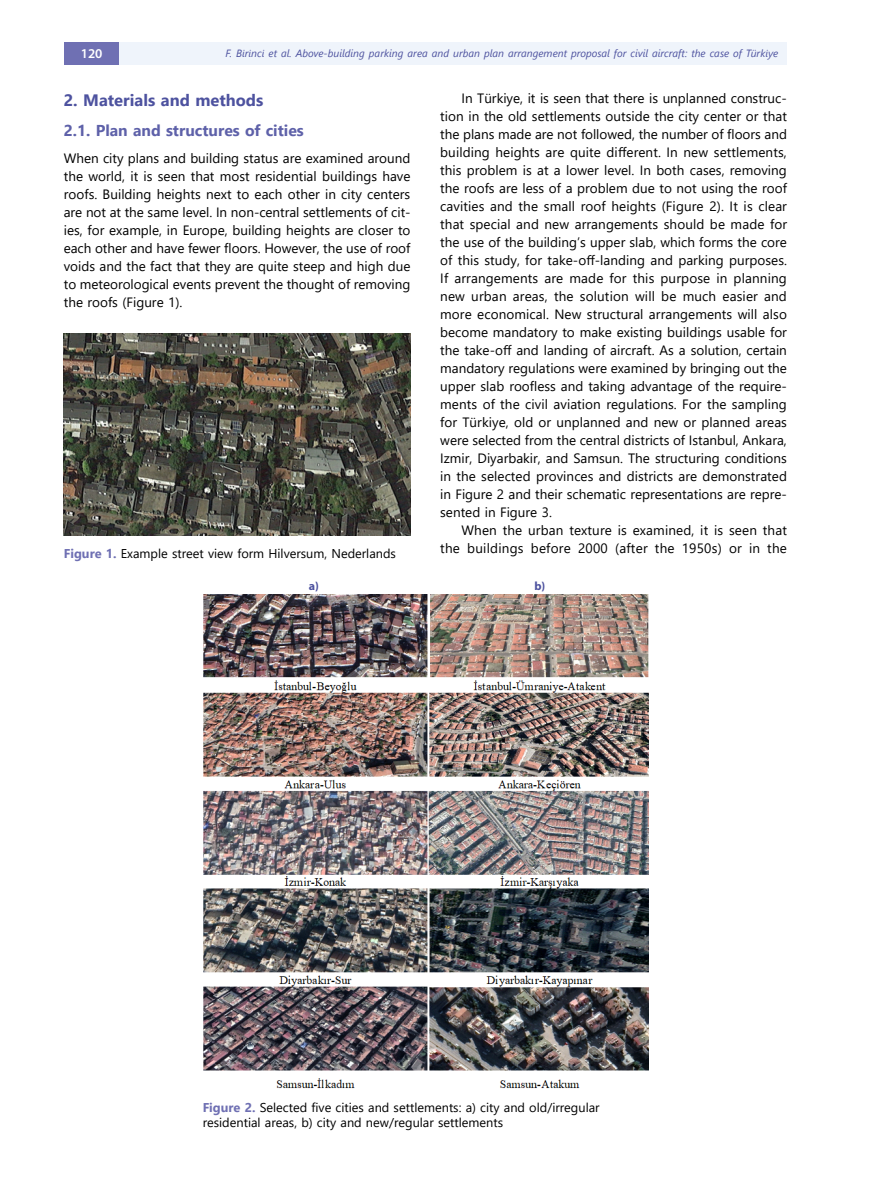
<style>
.page{position:relative;width:872px;height:1191px;background:#fff}
.page>*{position:absolute;margin:0;border:0;box-sizing:border-box;transform-origin:0 0}
.t1{font:700 16.5px "Segoe UI";color:#4d529f}
.t2{font:700 15.75px "Segoe UI";color:#5e61a9}
.t3{font:13.5px/18px "Segoe UI";color:#000;text-align:justify}
.t4{font:600 13.5px "Myriad Pro";color:#fff}
.t5{font:12.75px/15.3px "Segoe UI";color:#000}
.t6{font:700 12px "Myriad Pro";color:#4d529f}
.t7{font:italic 10.5px "Segoe UI";color:#4d529f}
.s1{font-weight:700;color:#6f70b3}
</style>
<div class="page">
<div style="left:64px;top:43px;width:55px;height:22px;background:#6f70b3"></div>
<div style="left:119px;top:43px;width:668px;height:22px;background:#eff4fb"></div>
<img style="left:64px;top:333px;width:346px;height:203px">
<img style="left:203px;top:594px;width:445px;height:495px">
<p class="t4" style="left:81px;top:45px;width:23px">120</p>
<p class="t7" style="left:225px;top:43px;width:554px">F. Bi̇ri̇nci̇ et al. Above-building parking area and urban plan arrangement proposal for civil aircraft: the case of Türki̇ye</p>
<p class="t1" style="left:64px;top:84px;width:201px">2. Materials and methods</p>
<p class="t2" style="left:64px;top:116px;width:241px">2.1. Plan and structures of cities</p>
<p class="t3" style="left:64px;top:148px;width:348px">When city plans and building status are examined around the world, it is seen that most residential buildings have roofs. Building heights next to each other in city centers are not at the same level. In non-central settlements of cit&shy;ies, for example, in Europe, building heights are closer to each other and have fewer floors. However, the use of roof voids and the fact that they are quite steep and high due to meteorological events prevent the thought of removing the roofs (Figure 1).</p>
<p class="t3" style="left:440px;top:88px;width:348px;text-indent:21px">In Türkiye, it is seen that there is unplanned construc&shy;tion in the old settlements outside the city center or that the plans made are not followed, the number of floors and building heights are quite different. In new settlements, this problem is at a lower level. In both cases, removing the roofs are less of a problem due to not using the roof cavities and the small roof heights (Figure 2). It is clear that special and new arrangements should be made for the use of the building’s upper slab, which forms the core of this study, for take-off-landing and parking purposes.<br>If arrangements are made for this purpose in planning new urban areas, the solution will be much easier and more economical. New structural arrangements will also become mandatory to make existing buildings usable for the take-off and landing of aircraft. As a solution, certain mandatory regulations were examined by bringing out the upper slab roofless and taking advantage of the require&shy;ments of the civil aviation regulations. For the sampling for Türkiye, old or unplanned and new or planned areas were selected from the central districts of Istanbul, Ankara, Izmir, Diyarbakir, and Samsun. The structuring conditions in the selected provinces and districts are demonstrated in Figure 2 and their schematic representations are repre&shy;sented in Figure 3.</p>
<p class="t3" style="left:440px;top:520px;width:348px;text-align:right">When the urban texture is examined, it is seen that the buildings before 2000 (after the 1950s) or in the</p>
<p class="t5" style="left:64px;top:544px;width:334px"><span class="s1">Figure 1.</span> Example street view form Hilversum, Nederlands</p>
<p class="t6" style="left:309px;top:578px;width:12px">a)</p>
<p class="t6" style="left:534px;top:578px;width:12px">b)</p>
<p class="t5" style="left:203px;top:1098px;width:398px"><span class="s1">Figure 2.</span> Selected five cities and settlements: a) city and old/irregular residential areas, b) city and new/regular settlements</p>
</div>
